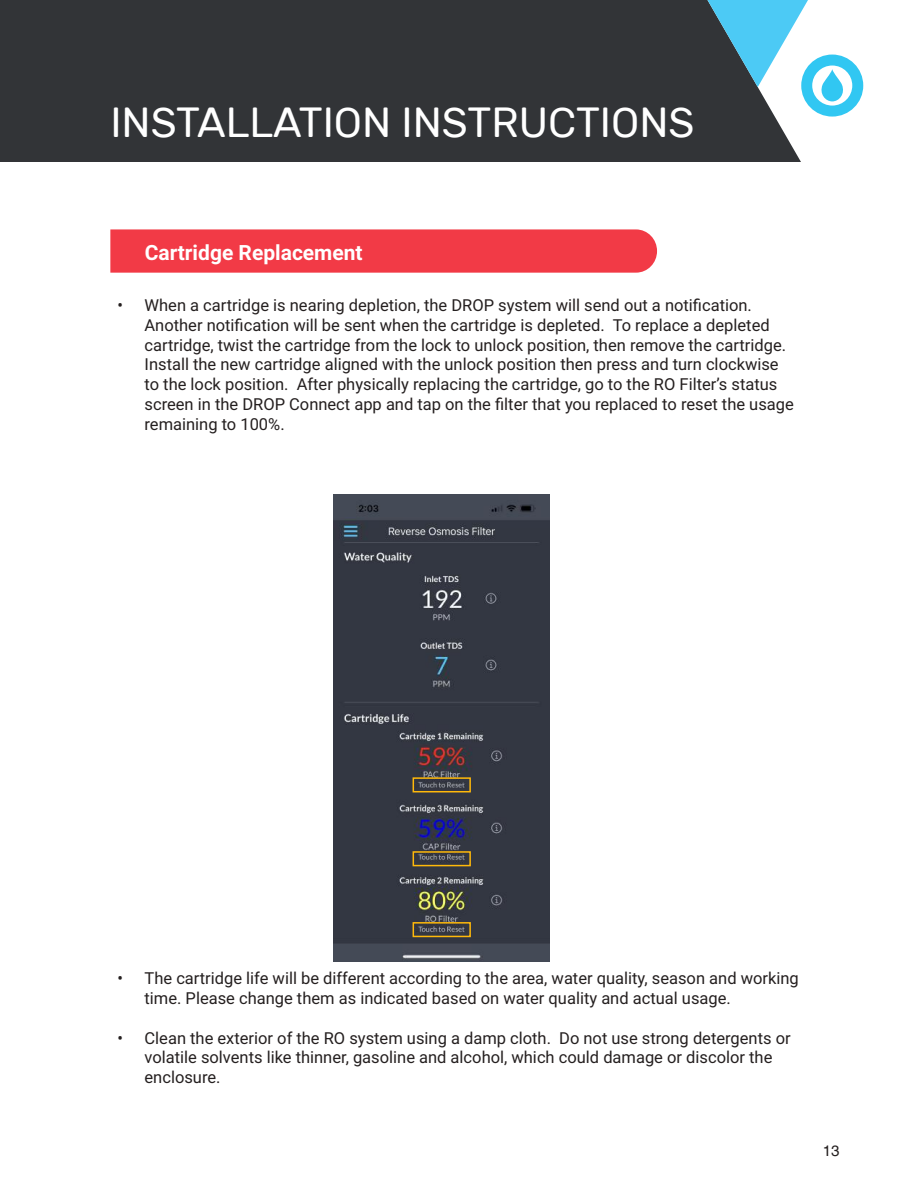
<style>
.page{position:relative;width:918px;height:1188px;background:#fff}
.page>*{position:absolute;margin:0;border:0;box-sizing:border-box;transform-origin:0 0}
.t1{font:42px "Rubik";color:#fff}
.t2{font:700 21px "Roboto";color:#fff}
.t3{font:16.5px/19.8px "Roboto";color:#241f1f}
.t4{font:15px "Helvetica";color:#241f1f}
</style>
<div class="page">
<div style="left:0;top:0;width:918px;height:162px;background:#323437"></div>
<div style="left:775px;top:0;width:143px;height:162px;background:#fff"></div>
<svg style="left:707px;top:0;width:156px;height:117px"></svg>
<div style="left:110px;top:229px;width:547px;height:44px;background:#f23a46"></div>
<img style="left:334px;top:494px;width:216px;height:468px">
<div style="left:413px;top:777px;width:58px;height:15px;border:2px solid #ffb90a"></div>
<div style="left:413px;top:851px;width:58px;height:15px;border:2px solid #ffb90a"></div>
<div style="left:413px;top:922px;width:58px;height:15px;border:2px solid #ffb90a"></div>
<h1 class="t1" style="left:110px;top:100px;width:586px">INSTALLATION INSTRUCTIONS</h1>
<p class="t2" style="left:145px;top:238px;width:220px">Cartridge Replacement</p>
<p class="t3" style="left:145px;top:295px;width:651px;text-indent:-27px">• When a cartridge is nearing depletion, the DROP system will send out a notification.<br>Another notification will be sent when the cartridge is depleted. To replace a depleted cartridge, twist the cartridge from the lock to unlock position, then remove the cartridge.<br>Install the new cartridge aligned with the unlock position then press and turn clockwise to the lock position. After physically replacing the cartridge, go to the RO Filter’s status screen in the DROP Connect app and tap on the filter that you replaced to reset the usage remaining to 100%.</p>
<p class="t3" style="left:145px;top:968px;width:656px;text-indent:-27px">• The cartridge life will be different according to the area, water quality, season and working time. Please change them as indicated based on water quality and actual usage.</p>
<p class="t3" style="left:145px;top:1027px;width:648px;text-indent:-27px">• Clean the exterior of the RO system using a damp cloth. Do not use strong detergents or volatile solvents like thinner, gasoline and alcohol, which could damage or discolor the enclosure.</p>
<p class="t4" style="left:823px;top:1142px;width:18px">13</p>
</div>
